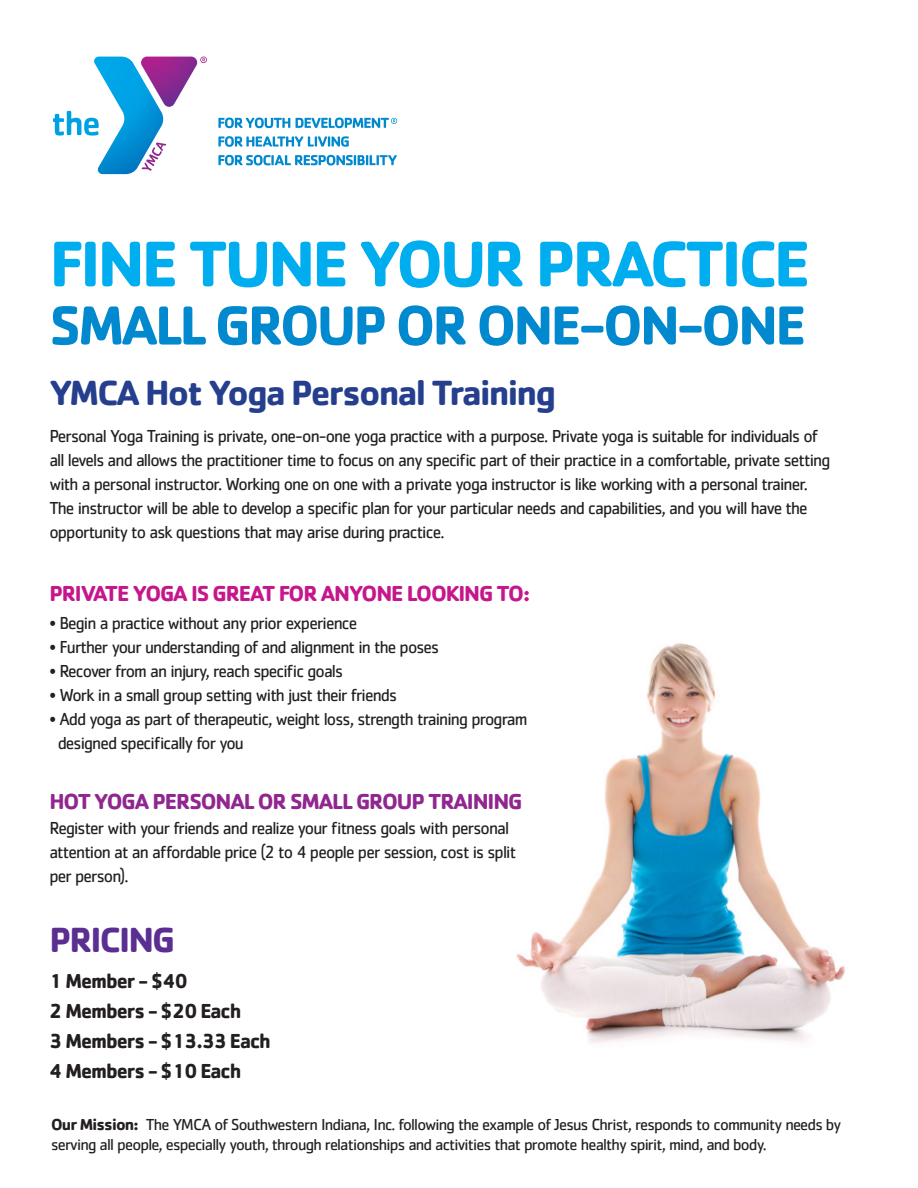
<style>
.page{position:relative;width:918px;height:1188px;background:#fff}
.page>*{position:absolute;margin:0;border:0;box-sizing:border-box;transform-origin:0 0}
.Byline___Image_Capti{font:700 66.9px "Cachet Std";letter-spacing:-.05em;color:#00aeef}
.Byline___Image_Capti-2{font:700 57px "Cachet Std";letter-spacing:-.05em;color:#0089cf}
.Byline___Image_Capti-3{font:700 36.3px "Cachet Std";letter-spacing:-.05em;color:#253f8e}
.Byline___Image_Capti-4{font:700 36.3px "Cachet Std";letter-spacing:-.05em;color:#5b2e91}
.Byline___Image_Capti-5{font:700 22.5px "Cachet Std";letter-spacing:-.05em;color:#c5168c}
.Byline___Image_Capti-6{font:700 22.5px "Cachet Std";letter-spacing:-.05em;color:#90268f}
.Byline___Image_Capti-7{font:700 21px "Cachet Std";letter-spacing:-.05em;color:#231f20}
.Byline___Image_Capti-8{font:18px/24px "Cachet Std";letter-spacing:-.05em;color:#231f20}
.t1{font:16.5px/19.8px "Cachet Std";letter-spacing:-.05em;color:#231f20}
.s1{font-weight:700}
</style>
<div class="page">
<img style="left:516px;top:643px;width:330px;height:400px">
<svg style="left:53px;top:57px;width:154px;height:117px"></svg>
<svg style="left:218px;top:118px;width:72px;height:10px"></svg>
<svg style="left:218px;top:136px;width:131px;height:11px"></svg>
<svg style="left:218px;top:155px;width:179px;height:11px"></svg>
<svg style="left:296px;top:118px;width:101px;height:10px"></svg>
<p class="Byline___Image_Capti" style="left:49px;top:221px;width:763px">FINE TUNE YOUR PRACTICE</p>
<p class="Byline___Image_Capti-2" style="left:49px;top:288px;width:759px">SMALL GROUP OR ONE-ON-ONE</p>
<p class="Byline___Image_Capti-3" style="left:49px;top:369px;width:508px">YMCA Hot Yoga Personal Training</p>
<p class="Byline___Image_Capti-8" style="left:49px;top:424px;width:782px">Personal Yoga Training is private, one-on-one yoga practice with a purpose. Private yoga is suitable for individuals of all levels and allows the practitioner time to focus on any specific part of their practice in a comfortable, private setting with a personal instructor. Working one on one with a private yoga instructor is like working with a personal trainer.<br>The instructor will be able to develop a specific plan for your particular needs and capabilities, and you will have the opportunity to ask questions that may arise during practice.</p>
<p class="Byline___Image_Capti-5" style="left:49px;top:579px;width:482px">PRIVATE YOGA IS GREAT FOR ANYONE LOOKING TO:</p>
<p class="Byline___Image_Capti-8" style="left:49px;top:611px;width:309px">• Begin a practice without any prior experience</p>
<p class="Byline___Image_Capti-8" style="left:49px;top:635px;width:391px">• Further your understanding of and alignment in the poses</p>
<p class="Byline___Image_Capti-8" style="left:49px;top:659px;width:295px">• Recover from an injury, reach specific goals</p>
<p class="Byline___Image_Capti-8" style="left:49px;top:683px;width:349px">• Work in a small group setting with just their friends</p>
<p class="Byline___Image_Capti-8" style="left:49px;top:707px;width:480px">• Add yoga as part of therapeutic, weight loss, strength training program</p>
<p class="Byline___Image_Capti-8" style="left:58px;top:731px;width:188px">designed specifically for you</p>
<p class="Byline___Image_Capti-6" style="left:49px;top:786px;width:475px">HOT YOGA PERSONAL OR SMALL GROUP TRAINING</p>
<p class="Byline___Image_Capti-8" style="left:49px;top:816px;width:468px">Register with your friends and realize your fitness goals with personal attention at an affordable price (2 to 4 people per session, cost is split per person).</p>
<p class="Byline___Image_Capti-4" style="left:49px;top:917px;width:127px">PRICING</p>
<p class="Byline___Image_Capti-7" style="left:49px;top:967px;width:140px">1 Member - $40</p>
<p class="Byline___Image_Capti-7" style="left:49px;top:997px;width:193px">2 Members - $20 Each</p>
<p class="Byline___Image_Capti-7" style="left:49px;top:1027px;width:223px">3 Members - $13.33 Each</p>
<p class="Byline___Image_Capti-7" style="left:49px;top:1057px;width:193px">4 Members - $10 Each</p>
<p class="t1" style="left:51px;top:1115px;width:792px"><span class="s1">Our Mission:</span> The YMCA of Southwestern Indiana, Inc. following the example of Jesus Christ, responds to community needs by serving all people, especially youth, through relationships and activities that promote healthy spirit, mind, and body.</p>
</div>
